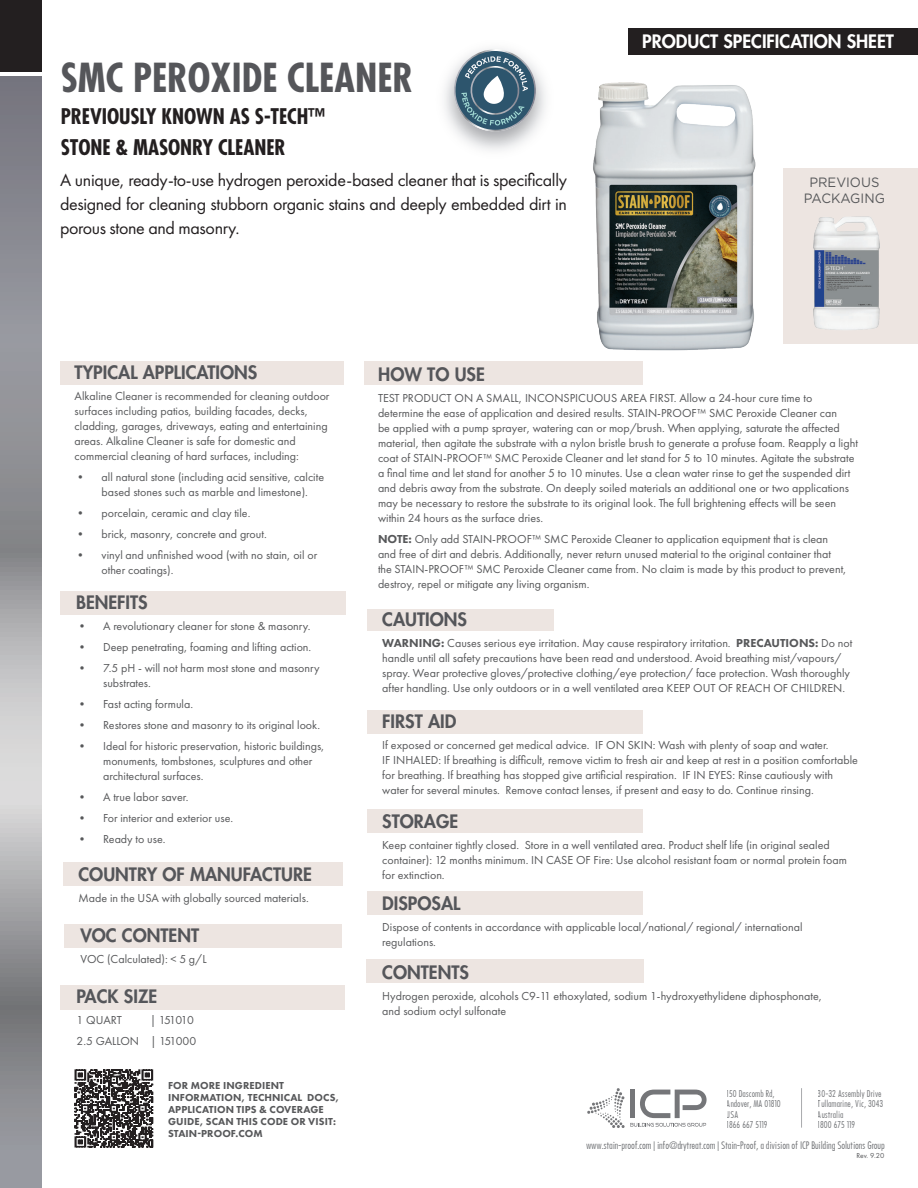
<style>
.page{position:relative;width:918px;height:1188px;background:#fff}
.page>*{position:absolute;margin:0;border:0;box-sizing:border-box;transform-origin:0 0}
.t1{font:700 condensed 39px "Futura";color:#55565a}
.t2{font:700 condensed 21px/31.7px "Futura";letter-spacing:-.005em;color:#231f20}
.Body_Copy_larger{font:18px/24px "Futura PT";letter-spacing:-.02em;color:#231f20;text-align:justify}
.Headers{font:800 18px "Futura LT";color:#55565a}
.t3{font:800 18px "Futura LT";color:#fff}
.t4{font:13.5px/16.5px "Gotham";color:#57585a;text-align:center}
.Body_Copy{font:12px/15px "Futura PT";color:#57585a}
.Headers-2{font:12px/15px "Futura PT";color:#57585a}
.Body_Copy_Dotpoints{font:800 10.5px/12px "Futura PT";letter-spacing:.01em;color:#57585a}
.t5{font:500 9.6px "Futura Cond";letter-spacing:-.02em;color:#727477}
.t6{font:500 8.7px/10.4px "Futura Cond";color:#727477}
.Body_Copy-2{font:7.5px "Futura PT";color:#57585a}
.s1{font-weight:800}
</style>
<div class="page">
<div style="left:628px;top:28px;width:290px;height:28px;background:#231f20"></div>
<svg style="left:587px;top:1088px;width:120px;height:40px"></svg>
<hr style="left:801px;top:1088px;width:1px;height:40px;background:#939598">
<div style="left:783px;top:168px;width:135px;height:176px;background:#ede5e1"></div>
<div style="left:367px;top:609px;width:187px;height:21px;background:#ede5e1"></div>
<div style="left:367px;top:710px;width:276px;height:24px;background:#ede5e1"></div>
<div style="left:367px;top:809px;width:276px;height:24px;background:#ede5e1"></div>
<div style="left:60px;top:591px;width:285px;height:24px;background:#ede5e1"></div>
<div style="left:60px;top:361px;width:284px;height:23px;background:#ede5e1"></div>
<div style="left:61px;top:985px;width:284px;height:24px;background:#ede5e1"></div>
<div style="left:367px;top:959px;width:277px;height:24px;background:#ede5e1"></div>
<div style="left:65px;top:924px;width:277px;height:24px;background:#ede5e1"></div>
<div style="left:63px;top:862px;width:279px;height:24px;background:#ede5e1"></div>
<div style="left:0;top:0;width:41px;height:72px;background:#231f20"></div>
<div style="left:367px;top:891px;width:276px;height:24px;background:#ede5e1"></div>
<svg style="left:0;top:77px;width:41px;height:1111px;background:#9a9b9f"></svg>
<svg style="left:451px;top:46px;width:89px;height:88px"></svg>
<img style="left:813px;top:216px;width:67px;height:114px">
<img style="left:593px;top:82px;width:163px;height:269px">
<svg style="left:74px;top:1069px;width:80px;height:79px"></svg>
<div style="left:364px;top:362px;width:280px;height:24px;background:#ede5e1"></div>
<p class="t1" style="left:61px;top:53px;width:354px">SMC PEROXIDE CLEANER</p>
<p class="t2" style="left:61px;top:100px;width:266px">PREVIOUSLY KNOWN AS S-TECH™<br>STONE &amp; MASONRY CLEANER</p>
<p class="Body_Copy_larger" style="left:60px;top:168px;width:509px">A unique, ready-to-use hydrogen peroxide-based cleaner that is specifically designed for cleaning stubborn organic stains and deeply embedded dirt in porous stone and masonry.</p>
<h3 class="t3" style="left:642px;top:29px;width:253px">PRODUCT SPECIFICATION SHEET</h3>
<p class="t4" style="left:804px;top:173px;width:83px">PREVIOUS<br>PACKAGING</p>
<p class="Headers" style="left:75px;top:360px;width:184px">TYPICAL APPLICATIONS</p>
<p class="Body_Copy" style="left:75px;top:389px;width:256px">Alkaline Cleaner is recommended for cleaning outdoor surfaces including patios, building facades, decks, cladding, garages, driveways, eating and entertaining areas. Alkaline Cleaner is safe for domestic and commercial cleaning of hard surfaces, including:</p>
<p class="Headers-2" style="left:102px;top:470px;width:224px;text-indent:-27px">• all natural stone (including acid sensitive, calcite based stones such as marble and limestone).</p>
<p class="Headers-2" style="left:75px;top:506px;width:177px">• porcelain, ceramic and clay tile.</p>
<p class="Headers-2" style="left:75px;top:527px;width:194px">• brick, masonry, concrete and grout.</p>
<p class="Headers-2" style="left:102px;top:548px;width:217px;text-indent:-27px">• vinyl and unfinished wood (with no stain, oil or other coatings).</p>
<p class="Headers" style="left:76px;top:591px;width:73px">BENEFITS</p>
<p class="Headers-2" style="left:76px;top:619px;width:236px">• A revolutionary cleaner for stone &amp; masonry.</p>
<p class="Headers-2" style="left:76px;top:640px;width:237px">• Deep penetrating, foaming and lifting action.</p>
<p class="Headers-2" style="left:103px;top:661px;width:218px;text-indent:-27px">• 7.5 pH - will not harm most stone and masonry substrates.</p>
<p class="Headers-2" style="left:76px;top:697px;width:119px">• Fast acting formula.</p>
<p class="Headers-2" style="left:76px;top:718px;width:245px">• Restores stone and masonry to its original look.</p>
<p class="Headers-2" style="left:103px;top:739px;width:223px;text-indent:-27px">• Ideal for historic preservation, historic buildings, monuments, tombstones, sculptures and other architectural surfaces.</p>
<p class="Headers-2" style="left:76px;top:790px;width:114px">• A true labor saver.</p>
<p class="Headers-2" style="left:76px;top:811px;width:159px">• For interior and exterior use.</p>
<p class="Headers-2" style="left:76px;top:832px;width:91px">• Ready to use.</p>
<p class="Headers" style="left:78px;top:863px;width:235px">COUNTRY OF MANUFACTURE</p>
<p class="Body_Copy" style="left:78px;top:891px;width:232px">Made in the USA with globally sourced materials.</p>
<p class="Headers" style="left:80px;top:923px;width:120px">VOC CONTENT</p>
<p class="Body_Copy" style="left:80px;top:951px;width:128px">VOC (Calculated): &lt; 5 g/L</p>
<p class="Headers" style="left:77px;top:985px;width:82px">PACK SIZE</p>
<p class="Body_Copy" style="left:77px;top:1013px;width:47px">1 QUART</p>
<p class="Body_Copy" style="left:150px;top:1013px;width:45px">| 151010</p>
<p class="Body_Copy" style="left:77px;top:1034px;width:121px">2.5 GALLON | 151000</p>
<p class="Body_Copy_Dotpoints" style="left:168px;top:1079px;width:173px">FOR MORE INGREDIENT<br>INFORMATION, TECHNICAL DOCS,<br>APPLICATION TIPS &amp; COVERAGE<br>GUIDE, SCAN THIS CODE OR VISIT:<br>STAIN-PROOF.COM</p>
<p class="Headers" style="left:378px;top:362px;width:108px">HOW TO USE</p>
<p class="Headers-2" style="left:378px;top:391px;width:481px">TEST PRODUCT ON A SMALL, INCONSPICUOUS AREA FIRST. Allow a 24-hour cure time to determine the ease of application and desired results. STAIN-PROOF™ SMC Peroxide Cleaner can<br>be applied with a pump sprayer, watering can or mop/brush. When applying, saturate the affected material, then agitate the substrate with a nylon bristle brush to generate a profuse foam. Reapply a light coat of STAIN-PROOF™ SMC Peroxide Cleaner and let stand for 5 to 10 minutes. Agitate the substrate a final time and let stand for another 5 to 10 minutes. Use a clean water rinse to get the suspended dirt and debris away from the substrate. On deeply soiled materials an additional one or two applications may be necessary to restore the substrate to its original look. The full brightening effects will be seen within 24 hours as the surface dries.</p>
<p class="Body_Copy" style="left:378px;top:532px;width:470px"><span class="s1">NOTE:</span> Only add STAIN-PROOF™ SMC Peroxide Cleaner to application equipment that is clean and free of dirt and debris. Additionally, never return unused material to the original container that the STAIN-PROOF™ SMC Peroxide Cleaner came from. No claim is made by this product to prevent, destroy, repel or mitigate any living organism.</p>
<p class="Headers" style="left:382px;top:608px;width:86px">CAUTIONS</p>
<p class="Body_Copy" style="left:382px;top:636px;width:472px"><span class="s1">WARNING:</span> Causes serious eye irritation. May cause respiratory irritation. <span class="s1">PRECAUTIONS:</span> Do not handle until all safety precautions have been read and understood. Avoid breathing mist/vapours/ spray. Wear protective gloves/protective clothing/eye protection/ face protection. Wash thoroughly after handling. Use only outdoors or in a well ventilated area KEEP OUT OF REACH OF CHILDREN.</p>
<p class="Headers" style="left:382px;top:710px;width:76px">FIRST AID</p>
<p class="Body_Copy" style="left:382px;top:738px;width:477px">If exposed or concerned get medical advice. IF ON SKIN: Wash with plenty of soap and water.<br>IF INHALED: If breathing is difficult, remove victim to fresh air and keep at rest in a position comfortable for breathing. If breathing has stopped give artificial respiration. IF IN EYES: Rinse cautiously with water for several minutes. Remove contact lenses, if present and easy to do. Continue rinsing.</p>
<p class="Headers" style="left:382px;top:809px;width:77px">STORAGE</p>
<p class="Body_Copy" style="left:382px;top:837px;width:466px">Keep container tightly closed. Store in a well ventilated area. Product shelf life (in original sealed container): 12 months minimum. IN CASE OF Fire: Use alcohol resistant foam or normal protein foam for extinction.</p>
<p class="Headers" style="left:382px;top:892px;width:80px">DISPOSAL</p>
<p class="Body_Copy" style="left:382px;top:920px;width:422px">Dispose of contents in accordance with applicable local/national/ regional/ international regulations.</p>
<p class="Headers" style="left:382px;top:960px;width:88px">CONTENTS</p>
<p class="Body_Copy" style="left:382px;top:988px;width:441px">Hydrogen peroxide, alcohols C9-11 ethoxylated, sodium 1-hydroxyethylidene diphosphonate, and sodium octyl sulfonate</p>
<p class="t6" style="left:727px;top:1089px;width:55px">150 Dascomb Rd,<br>Andover, MA 01810<br>USA<br>1866 667 5119</p>
<p class="t6" style="left:818px;top:1089px;width:67px">30-32 Assembly Drive<br>Tullamarine, Vic, 3043<br>Australia<br>1800 675 119</p>
<p class="t5" style="left:586px;top:1139px;width:300px">www.stain-proof.com | info@drytreat.com | Stain-Proof, a division of ICP Building Solutions Group</p>
<p class="Body_Copy-2" style="left:856px;top:1151px;width:29px">Rev. 9.20</p>
</div>
